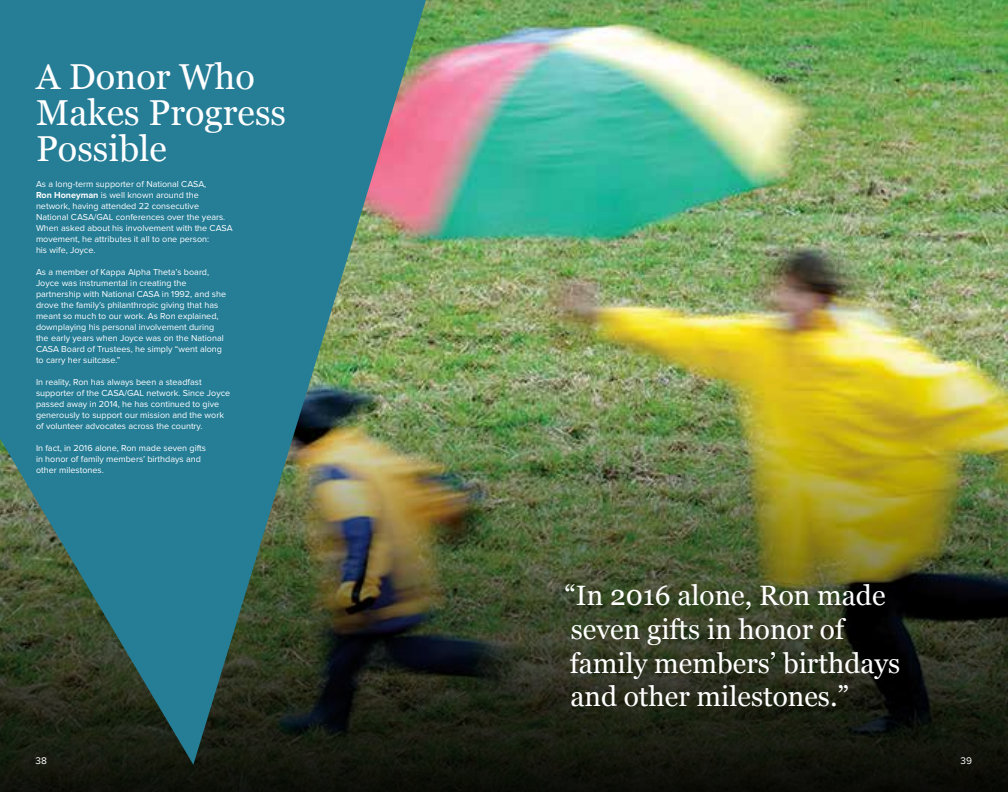
<style>
.page{position:relative;width:1008px;height:792px;background:#fff}
.page>*{position:absolute;margin:0;border:0;box-sizing:border-box;transform-origin:0 0}
.t1{font:36px/36px "Georgia";color:#fff}
.t2{font:28px/33.6px "Georgia";color:#fff}
.t3{font:10px "Proxima Nova";color:#fff}
.t4{font:9px/11px "Proxima Nova";color:#fff}
.s1{font-weight:700}
</style>
<div class="page">
<img style="left:426px;top:0;width:582px;height:86px">
<img style="left:0;top:86px;width:1008px;height:706px">
<img style="left:0;top:0;width:426px;height:765px">
<h1 class="t1" style="left:36px;top:57px;width:252px">A Donor Who<br>Makes Progress<br>Possible</h1>
<p class="t4" style="left:36px;top:178px;width:198px">As a long-term supporter of National CASA,<br><span class="s1">Ron Honeyman</span> is well known around the network, having attended 22 consecutive National CASA/GAL conferences over the years.<br>When asked about his involvement with the CASA movement, he attributes it all to one person:<br>his wife, Joyce.</p>
<p class="t4" style="left:36px;top:266px;width:192px">As a member of Kappa Alpha Theta’s board, Joyce was instrumental in creating the partnership with National CASA in 1992, and she drove the family’s philanthropic giving that has meant so much to our work. As Ron explained, downplaying his personal involvement during the early years when Joyce was on the National CASA Board of Trustees, he simply “went along to carry her suitcase.”</p>
<p class="t4" style="left:36px;top:376px;width:196px">In reality, Ron has always been a steadfast supporter of the CASA/GAL network. Since Joyce passed away in 2014, he has continued to give generously to support our mission and the work of volunteer advocates across the country.</p>
<p class="t4" style="left:36px;top:442px;width:172px">In fact, in 2016 alone, Ron made seven gifts in honor of family members’ birthdays and other milestones.</p>
<h2 class="t2" style="left:564px;top:578px;width:338px">“In 2016 alone, Ron made seven gifts in honor of family members’ birthdays and other milestones.”</h2>
<p class="t3" style="left:36px;top:754px;width:13px">38</p>
<p class="t3" style="left:961px;top:755px;width:13px">39</p>
</div>
